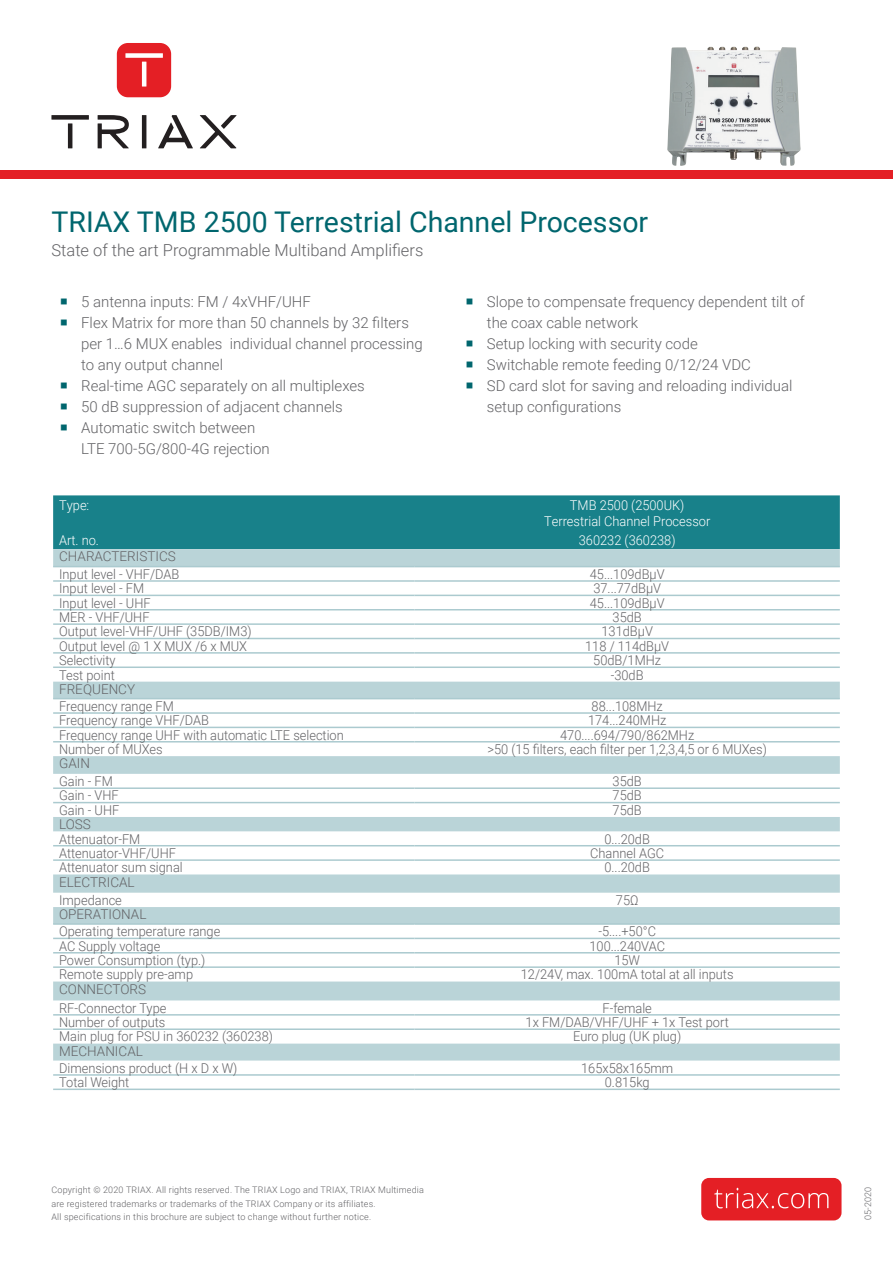
<style>
.page{position:relative;width:893px;height:1263px;background:#fff}
.page>*{position:absolute;margin:0;border:0;box-sizing:border-box;transform-origin:0 0}
.t1{font:28.5px "Roboto";color:#00666e}
.t2{font:300 16.5px "Roboto";color:#636366}
.t3{font:300 15px/21px "Roboto";color:#636366}
.t4{font:300 13.5px "Roboto";color:#636366;scale:.95 1}
.t5{font:300 13.5px/17px "Roboto";color:#636366}
.t6{font:300 13.5px/16.5px "Roboto";color:#fff;text-align:center;scale:.95 1}
.t7{font:300 9px/13.5px "Roboto";letter-spacing:.02em;color:#636366}
</style>
<div class="page">
<img style="left:667px;top:46px;width:128px;height:120px">
<div style="left:53px;top:495px;width:787px;height:54px;background:#18818a"></div>
<svg style="left:53px;top:549px;width:787px;height:511px"></svg>
<hr style="left:53px;top:566px;width:362px;height:1px;background:#abcacf">
<hr style="left:415px;top:566px;width:425px;height:1px;background:#abcacf">
<hr style="left:53px;top:580px;width:362px;height:2px;background:#abcacf">
<hr style="left:415px;top:580px;width:425px;height:2px;background:#abcacf">
<hr style="left:53px;top:595px;width:362px;height:1px;background:#abcacf">
<hr style="left:415px;top:595px;width:425px;height:1px;background:#abcacf">
<hr style="left:53px;top:609px;width:362px;height:1px;background:#abcacf">
<hr style="left:53px;top:623px;width:362px;height:2px;background:#abcacf">
<hr style="left:53px;top:638px;width:362px;height:1px;background:#abcacf">
<hr style="left:53px;top:652px;width:362px;height:2px;background:#abcacf">
<hr style="left:53px;top:666px;width:362px;height:2px;background:#abcacf">
<hr style="left:415px;top:609px;width:425px;height:1px;background:#abcacf">
<hr style="left:415px;top:623px;width:425px;height:2px;background:#abcacf">
<hr style="left:415px;top:638px;width:425px;height:1px;background:#abcacf">
<hr style="left:415px;top:652px;width:425px;height:2px;background:#abcacf">
<hr style="left:415px;top:666px;width:425px;height:2px;background:#abcacf">
<hr style="left:53px;top:698px;width:362px;height:1px;background:#abcacf">
<hr style="left:415px;top:698px;width:425px;height:1px;background:#abcacf">
<hr style="left:53px;top:712px;width:362px;height:2px;background:#abcacf">
<hr style="left:415px;top:712px;width:425px;height:2px;background:#abcacf">
<hr style="left:53px;top:727px;width:362px;height:1px;background:#abcacf">
<hr style="left:53px;top:741px;width:362px;height:1px;background:#abcacf">
<hr style="left:415px;top:727px;width:425px;height:1px;background:#abcacf">
<hr style="left:415px;top:741px;width:425px;height:1px;background:#abcacf">
<hr style="left:53px;top:787px;width:362px;height:2px;background:#abcacf">
<hr style="left:415px;top:787px;width:425px;height:2px;background:#abcacf">
<hr style="left:53px;top:923px;width:362px;height:2px;background:#abcacf">
<hr style="left:415px;top:923px;width:425px;height:2px;background:#abcacf">
<hr style="left:53px;top:938px;width:362px;height:1px;background:#abcacf">
<hr style="left:53px;top:952px;width:362px;height:1px;background:#abcacf">
<hr style="left:53px;top:966px;width:362px;height:2px;background:#abcacf">
<hr style="left:415px;top:938px;width:425px;height:1px;background:#abcacf">
<hr style="left:415px;top:952px;width:425px;height:1px;background:#abcacf">
<hr style="left:415px;top:966px;width:425px;height:2px;background:#abcacf">
<hr style="left:53px;top:1074px;width:362px;height:2px;background:#abcacf">
<hr style="left:53px;top:1088px;width:362px;height:2px;background:#abcacf">
<hr style="left:415px;top:1074px;width:425px;height:2px;background:#abcacf">
<hr style="left:415px;top:1088px;width:425px;height:2px;background:#abcacf">
<hr style="left:53px;top:802px;width:362px;height:1px;background:#abcacf">
<hr style="left:415px;top:802px;width:425px;height:1px;background:#abcacf">
<hr style="left:53px;top:845px;width:362px;height:1px;background:#abcacf">
<hr style="left:415px;top:845px;width:425px;height:1px;background:#abcacf">
<hr style="left:53px;top:859px;width:362px;height:2px;background:#abcacf">
<hr style="left:415px;top:859px;width:425px;height:2px;background:#abcacf">
<hr style="left:53px;top:1014px;width:362px;height:1px;background:#abcacf">
<hr style="left:415px;top:1014px;width:425px;height:1px;background:#abcacf">
<hr style="left:53px;top:1028px;width:362px;height:2px;background:#abcacf">
<hr style="left:415px;top:1028px;width:425px;height:2px;background:#abcacf">
<hr style="left:142px;top:115px;width:4px;height:33px;background:#231f20">
<svg style="left:98px;top:115px;width:31px;height:33px"></svg>
<svg style="left:200px;top:115px;width:37px;height:33px"></svg>
<hr style="left:68px;top:123px;width:4px;height:25px;background:#231f20">
<div style="left:51px;top:115px;width:38px;height:5px;background:#231f20"></div>
<svg style="left:158px;top:115px;width:35px;height:33px"></svg>
<div style="left:117px;top:43px;width:54px;height:54px;background:#e41f25;border-radius:11px"></div>
<hr style="left:142px;top:62px;width:4px;height:25px;background:#fff">
<div style="left:125px;top:53px;width:38px;height:5px;background:#fff"></div>
<div style="left:0;top:170px;width:893px;height:9px;background:#e41f25"></div>
<div style="left:701px;top:1178px;width:140px;height:42px;background:#e41f25;border-radius:8px"></div>
<svg style="left:714px;top:1188px;width:114px;height:20px"></svg>
<h1 class="t1" style="left:51px;top:202px;width:598px">TRIAX TMB 2500 Terrestrial Channel Processor</h1>
<p class="t2" style="left:51px;top:239px;width:373px">State of the art Programmable Multiband Amplifiers</p>
<p class="t3" style="left:81px;top:290px;width:343px">5 antenna inputs: FM / 4xVHF/UHF<br>Flex Matrix for more than 50 channels by 32 filters per 1…6 MUX enables individual channel processing to any output channel<br>Real-time AGC separately on all multiplexes<br>50 dB suppression of adjacent channels<br>Automatic switch between<br>LTE 700-5G/800-4G rejection</p>
<p class="t3" style="left:487px;top:290px;width:319px">Slope to compensate frequency dependent tilt of the coax cable network<br>Setup locking with security code<br>Switchable remote feeding 0/12/24 VDC<br>SD card slot for saving and reloading individual setup configurations</p>
<p class="t6" style="left:59px;top:496px;width:33px">Type:</p>
<p class="t6" style="left:544px;top:496px;width:176px">TMB 2500 (2500UK)<br>Terrestrial Channel Processor</p>
<p class="t6" style="left:59px;top:531px;width:44px">Art. no.</p>
<p class="t6" style="left:579px;top:531px;width:103px">360232 (360238)</p>
<p class="t5" style="left:59px;top:547px;width:122px;line-height:17.4px">CHARACTERISTICS<br>Input level - VHF/DAB</p>
<p class="t4" style="left:590px;top:565px;width:80px">45...109dBµV</p>
<p class="t4" style="left:59px;top:579px;width:91px">Input level - FM</p>
<p class="t4" style="left:593px;top:579px;width:73px">37...77dBµV</p>
<p class="t4" style="left:59px;top:593px;width:98px">Input level - UHF</p>
<p class="t4" style="left:590px;top:593px;width:80px">45...109dBµV</p>
<p class="t4" style="left:59px;top:608px;width:97px">MER - VHF/UHF</p>
<p class="t4" style="left:613px;top:608px;width:32px">35dB</p>
<p class="t4" style="left:59px;top:622px;width:204px">Output level-VHF/UHF (35DB/IM3)</p>
<p class="t4" style="left:601px;top:622px;width:56px">131dBµV</p>
<p class="t4" style="left:59px;top:636px;width:199px">Output level @ 1 X MUX /6 x MUX</p>
<p class="t4" style="left:585px;top:636px;width:90px">118 / 114dBµV</p>
<p class="t4" style="left:59px;top:651px;width:61px">Selectivity</p>
<p class="t4" style="left:593px;top:651px;width:73px">50dB/1MHz</p>
<p class="t4" style="left:59px;top:665px;width:60px">Test point</p>
<p class="t4" style="left:611px;top:665px;width:36px">-30dB</p>
<p class="t5" style="left:59px;top:680px;width:116px">FREQUENCY<br>Frequency range FM</p>
<p class="t4" style="left:592px;top:697px;width:76px">88...108MHz</p>
<p class="t4" style="left:59px;top:711px;width:159px">Frequency range VHF/DAB</p>
<p class="t4" style="left:588px;top:711px;width:84px">174...240MHz</p>
<p class="t4" style="left:59px;top:725px;width:301px">Frequency range UHF with automatic LTE selection</p>
<p class="t4" style="left:560px;top:725px;width:143px">470....694/790/862MHz</p>
<p class="t4" style="left:59px;top:740px;width:110px">Number of MUXes</p>
<p class="t4" style="left:487px;top:740px;width:296px">&gt;50 (15 filters, each filter per 1,2,3,4,5 or 6 MUXes)</p>
<p class="t5" style="left:59px;top:754px;width:55px;line-height:17.7px">GAIN<br>Gain - FM</p>
<p class="t4" style="left:613px;top:772px;width:32px">35dB</p>
<p class="t4" style="left:59px;top:786px;width:64px">Gain - VHF</p>
<p class="t4" style="left:613px;top:786px;width:32px">75dB</p>
<p class="t4" style="left:59px;top:800px;width:65px">Gain - UHF</p>
<p class="t4" style="left:613px;top:800px;width:32px">75dB</p>
<p class="t5" style="left:59px;top:817px;width:83px;line-height:14.4px">LOSS<br>Attenuator-FM</p>
<p class="t4" style="left:604px;top:829px;width:49px">0...20dB</p>
<p class="t4" style="left:59px;top:844px;width:125px">Attenuator-VHF/UHF</p>
<p class="t4" style="left:590px;top:844px;width:79px">Channel AGC</p>
<p class="t4" style="left:59px;top:858px;width:132px">Attenuator sum signal</p>
<p class="t4" style="left:604px;top:858px;width:49px">0...20dB</p>
<p class="t5" style="left:59px;top:872px;width:77px;line-height:18.1px">ELECTRICAL<br>Impedance</p>
<p class="t4" style="left:616px;top:891px;width:25px">75Ω</p>
<p class="t5" style="left:59px;top:905px;width:163px">OPERATIONAL<br>Operating temperature range</p>
<p class="t4" style="left:598px;top:922px;width:62px">-5....+50°C</p>
<p class="t4" style="left:59px;top:936px;width:108px">AC Supply voltage</p>
<p class="t4" style="left:589px;top:936px;width:81px">100...240VAC</p>
<p class="t4" style="left:59px;top:951px;width:155px">Power Consumption (typ.)</p>
<p class="t4" style="left:614px;top:951px;width:29px">15W</p>
<p class="t4" style="left:59px;top:965px;width:143px">Remote supply pre-amp</p>
<p class="t4" style="left:521px;top:965px;width:225px">12/24V, max. 100mA total at all inputs</p>
<p class="t5" style="left:59px;top:979px;width:109px;line-height:18.9px">CONNECTORS<br>RF-Connector Type</p>
<p class="t4" style="left:602px;top:998px;width:53px">F-female</p>
<p class="t4" style="left:59px;top:1013px;width:113px">Number of outputs</p>
<p class="t4" style="left:526px;top:1013px;width:215px">1x FM/DAB/VHF/UHF + 1x Test port</p>
<p class="t4" style="left:59px;top:1027px;width:227px">Main plug for PSU in 360232 (360238)</p>
<p class="t4" style="left:573px;top:1027px;width:115px">Euro plug (UK plug)</p>
<p class="t5" style="left:59px;top:1042px;width:180px">MECHANICAL<br>Dimensions product (H x D x W)</p>
<p class="t4" style="left:581px;top:1058px;width:98px">165x58x165mm</p>
<p class="t4" style="left:59px;top:1073px;width:75px">Total Weight</p>
<p class="t4" style="left:605px;top:1073px;width:49px">0.815kg</p>
<p class="t7" style="left:51px;top:1183px;width:374px">Copyright © 2020 TRIAX. All rights reserved. The TRIAX Logo and TRIAX, TRIAX Multimedia are registered trademarks or trademarks of the TRIAX Company or its affiliates.<br>All specifications in this brochure are subject to change without further notice.</p>
<p class="t7" style="left:861px;top:1220px;width:35px;rotate:-90deg">05-2020</p>
</div>
